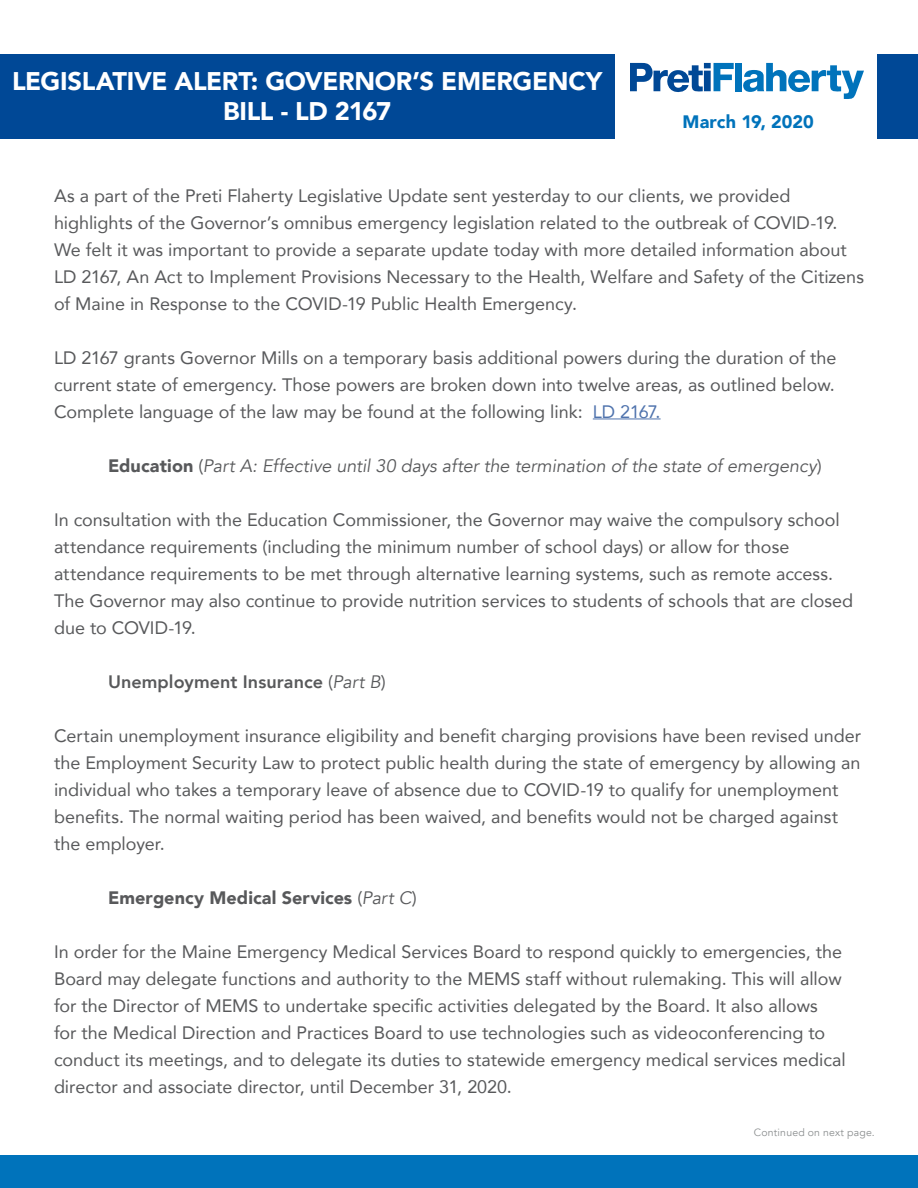
<style>
.page{position:relative;width:918px;height:1188px;background:#fff}
.page>*{position:absolute;margin:0;border:0;box-sizing:border-box;transform-origin:0 0}
.t1{font:900 25.5px/30.6px "Avenir";letter-spacing:-.015em;color:#fff;text-align:center}
.t2{font:18px/27px "Avenir";color:#58595b}
.t3{font:italic 18px "Avenir";letter-spacing:-.005em;color:#58595b}
.t4{font:900 18px "Avenir";letter-spacing:.005em;color:#58595b}
.t5{font:800 18px "Avenir";letter-spacing:.005em;color:#58595b}
.t6{font:900 18px "Avenir";color:#0073bb}
.t7{font:10.5px "Avenir";letter-spacing:.02em;color:#8c8f90}
.s1{color:#4f73ad}
.s2{font-weight:900;font-style:normal}
.s3{font-style:normal}
.s4{font-weight:400}
.s5{font-weight:400;font-style:italic}
</style>
<div class="page">
<div style="left:0;top:54px;width:614px;height:84px;background:#004896"></div>
<div style="left:878px;top:54px;width:40px;height:84px;background:#004896"></div>
<hr style="left:593px;top:418px;width:68px;height:1px;background:#4f73ad">
<svg style="left:630px;top:63px;width:104px;height:30px"></svg>
<div style="left:735px;top:63px;width:6px;height:28px;background:#0073bb"></div>
<svg style="left:743px;top:63px;width:121px;height:36px"></svg>
<div style="left:0;top:1156px;width:918px;height:32px;background:#0073bb"></div>
<h1 class="t1" style="left:12px;top:65px;width:592px">LEGISLATIVE ALERT: GOVERNOR’S EMERGENCY<br>BILL - LD 2167</h1>
<p class="t6" style="left:683px;top:107px;width:133px">March 19, 2020</p>
<p class="t2" style="left:54px;top:181px;width:812px">As a part of the Preti Flaherty Legislative Update sent yesterday to our clients, we provided highlights of the Governor’s omnibus emergency legislation related to the outbreak of COVID-19.<br>We felt it was important to provide a separate update today with more detailed information about LD 2167, An Act to Implement Provisions Necessary to the Health, Welfare and Safety of the Citizens of Maine in Response to the COVID-19 Public Health Emergency.</p>
<p class="t2" style="left:54px;top:343px;width:784px;text-align:justify">LD 2167 grants Governor Mills on a temporary basis additional powers during the duration of the current state of emergency. Those powers are broken down into twelve areas, as outlined below.<br>Complete language of the law may be found at the following link: <span class="s1">LD 2167.</span></p>
<p class="t3" style="left:108px;top:455px;width:715px"><span class="s2">Education</span> <span class="s3">(</span>Part A: Effective until 30 days after the termination of the state of emergency<span class="s3">)</span></p>
<p class="t2" style="left:54px;top:505px;width:801px">In consultation with the Education Commissioner, the Governor may waive the compulsory school attendance requirements (including the minimum number of school days) or allow for those attendance requirements to be met through alternative learning systems, such as remote access.<br>The Governor may also continue to provide nutrition services to students of schools that are closed due to COVID-19.</p>
<p class="t5" style="left:108px;top:667px;width:279px">Unemployment Insurance <span class="s4">(</span><span class="s5">Part B</span><span class="s4">)</span></p>
<p class="t2" style="left:54px;top:721px;width:809px">Certain unemployment insurance eligibility and benefit charging provisions have been revised under the Employment Security Law to protect public health during the state of emergency by allowing an individual who takes a temporary leave of absence due to COVID-19 to qualify for unemployment benefits. The normal waiting period has been waived, and benefits would not be charged against the employer.</p>
<p class="t4" style="left:108px;top:882px;width:310px">Emergency Medical Services <span class="s4">(</span><span class="s5">Part C</span><span class="s4">)</span></p>
<p class="t2" style="left:54px;top:937px;width:793px">In order for the Maine Emergency Medical Services Board to respond quickly to emergencies, the Board may delegate functions and authority to the MEMS staff without rulemaking. This will allow for the Director of MEMS to undertake specific activities delegated by the Board. It also allows<br>for the Medical Direction and Practices Board to use technologies such as videoconferencing to conduct its meetings, and to delegate its duties to statewide emergency medical services medical director and associate director, until December 31, 2020.</p>
<p class="t7" style="left:754px;top:1126px;width:123px">Continued on next page.</p>
</div>
